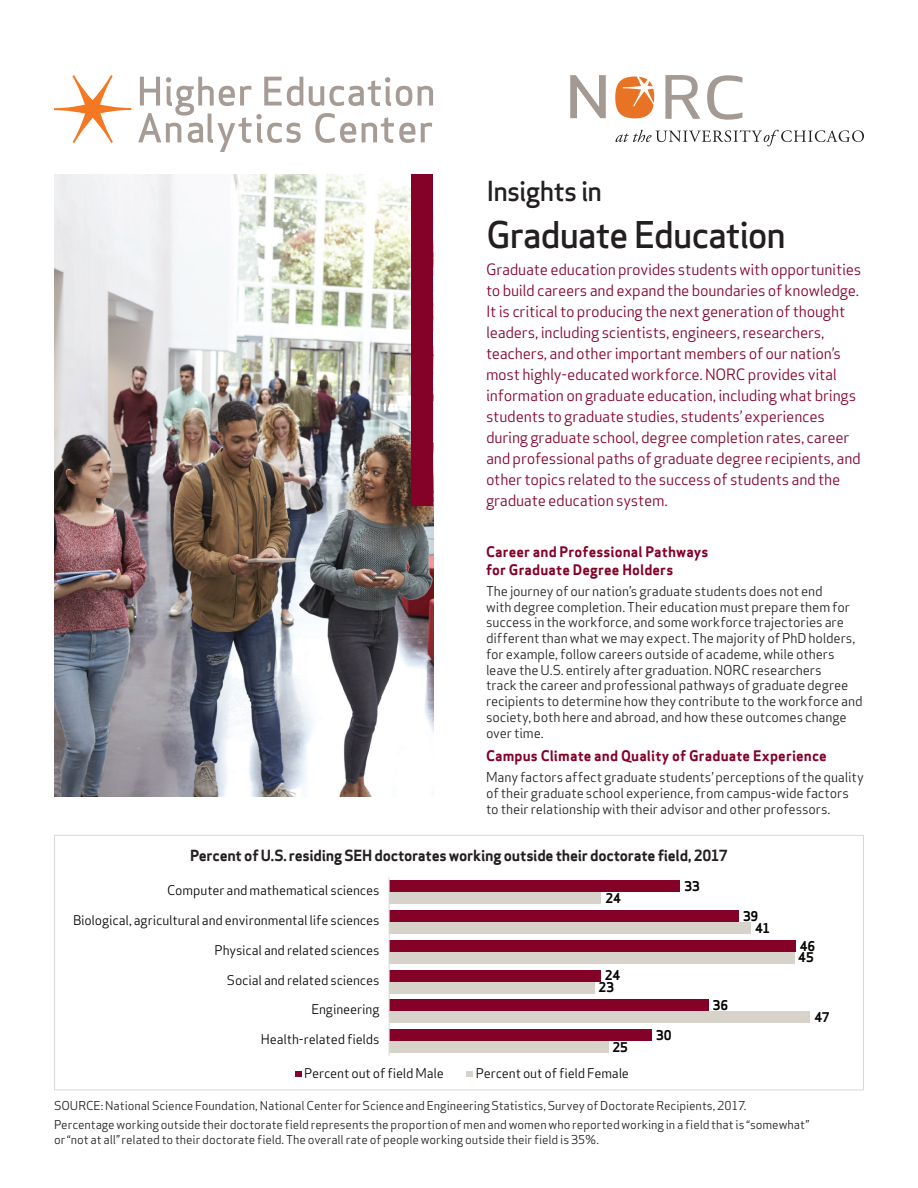
<style>
.page{position:relative;width:918px;height:1188px;background:#fff}
.page>*{position:absolute;margin:0;border:0;box-sizing:border-box;transform-origin:0 0}
.Main_Headline{font:500 36px "Apex Sans";letter-spacing:-.035em;color:#231f20}
.Main_Headline-2{font:500 27px "Apex Sans";letter-spacing:-.03em;color:#231f20}
.Body_Copy_1_BLUE{font:15.3px/21px "Apex Sans";letter-spacing:-.015em;color:#840128}
.Body_Copy_2_BLACK{font:700 15px "Apex Sans";letter-spacing:-.02em;color:#231f20}
.Subhead_2_BLACK{font:700 14.25px/18px "Apex Sans";letter-spacing:.01em;color:#840128}
.Body_Copy_2_BLACK-2{font:13.35px/15.8px "Apex Sans";letter-spacing:-.01em;color:#231f20}
.t1{font:13.05px "Apex Sans";letter-spacing:-.01em;color:#050504}
.t2{font:700 13.05px "Apex Sans";letter-spacing:-.015em;color:#050504}
.Body_Copy_2_BLACK-3{font:12px/14.4px "Apex Sans";letter-spacing:-.005em;color:#231f20}
</style>
<div class="page">
<img style="left:54px;top:174px;width:379px;height:622px">
<svg style="left:707px;top:75px;width:35px;height:45px"></svg>
<svg style="left:570px;top:75px;width:36px;height:43px"></svg>
<svg style="left:615px;top:130px;width:249px;height:16px"></svg>
<svg style="left:615px;top:77px;width:39px;height:41px"></svg>
<svg style="left:665px;top:75px;width:35px;height:44px"></svg>
<div style="left:412px;top:174px;width:21px;height:331px;background:#840128"></div>
<div style="left:54px;top:835px;width:810px;height:255px;border:1px solid #d9d9d8"></div>
<div style="left:389px;top:881px;width:291px;height:11px;background:#840128"></div>
<div style="left:389px;top:911px;width:350px;height:11px;background:#840128"></div>
<div style="left:389px;top:940px;width:406px;height:12px;background:#840128"></div>
<div style="left:389px;top:970px;width:211px;height:11px;background:#840128"></div>
<div style="left:389px;top:1000px;width:319px;height:11px;background:#840128"></div>
<div style="left:389px;top:1030px;width:263px;height:11px;background:#840128"></div>
<div style="left:389px;top:893px;width:212px;height:11px;background:#d7d3ca"></div>
<div style="left:389px;top:922px;width:361px;height:12px;background:#d7d3ca"></div>
<div style="left:389px;top:952px;width:405px;height:11px;background:#d7d3ca"></div>
<div style="left:389px;top:982px;width:205px;height:11px;background:#d7d3ca"></div>
<div style="left:389px;top:1012px;width:421px;height:11px;background:#d7d3ca"></div>
<div style="left:389px;top:1041px;width:219px;height:12px;background:#d7d3ca"></div>
<hr style="left:389px;top:877px;width:1px;height:179px;background:#d9d9d8">
<svg style="left:295px;top:1072px;width:6px;height:5px"></svg>
<svg style="left:467px;top:1072px;width:6px;height:5px"></svg>
<svg style="left:138px;top:77px;width:295px;height:75px"></svg>
<svg style="left:54px;top:75px;width:77px;height:68px"></svg>
<p class="Main_Headline-2" style="left:486px;top:168px;width:118px">Insights in</p>
<p class="Main_Headline" style="left:486px;top:203px;width:301px">Graduate Education</p>
<p class="Body_Copy_1_BLUE" style="left:486px;top:258px;width:377px">Graduate education provides students with opportunities to build careers and expand the boundaries of knowledge.<br>It is critical to producing the next generation of thought leaders, including scientists, engineers, researchers, teachers, and other important members of our nation’s most highly‑educated workforce. NORC provides vital information on graduate education, including what brings students to graduate studies, students’ experiences during graduate school, degree completion rates, career and professional paths of graduate degree recipients, and other topics related to the success of students and the graduate education system.</p>
<p class="Subhead_2_BLACK" style="left:486px;top:542px;width:224px">Career and Professional Pathways for Graduate Degree Holders</p>
<p class="Body_Copy_2_BLACK-2" style="left:486px;top:582px;width:378px">The journey of our nation’s graduate students does not end<br>with degree completion. Their education must prepare them for success in the workforce, and some workforce trajectories are different than what we may expect. The majority of PhD holders, for example, follow careers outside of academe, while others leave the U.S. entirely after graduation. NORC researchers<br>track the career and professional pathways of graduate degree recipients to determine how they contribute to the workforce and society, both here and abroad, and how these outcomes change over time.</p>
<p class="Subhead_2_BLACK" style="left:486px;top:747px;width:342px">Campus Climate and Quality of Graduate Experience</p>
<p class="Body_Copy_2_BLACK-2" style="left:486px;top:768px;width:380px">Many factors affect graduate students’ perceptions of the quality of their graduate school experience, from campus‑wide factors to their relationship with their advisor and other professors.</p>
<p class="t1" style="left:380px;top:836px;width:21px">0%</p>
<p class="t1" style="left:424px;top:836px;width:21px">5%</p>
<p class="t1" style="left:465px;top:836px;width:29px">10%</p>
<p class="t1" style="left:554px;top:836px;width:29px">20%</p>
<p class="t1" style="left:688px;top:836px;width:29px">35%</p>
<p class="Body_Copy_2_BLACK" style="left:190px;top:845px;width:539px">Percent of U.S. residing SEH doctorates working outside their doctorate field, 2017</p>
<p class="t1" style="left:167px;top:880px;width:214px">Computer and mathematical sciences</p>
<p class="t1" style="left:73px;top:910px;width:308px">Biological, agricultural and environmental life sciences</p>
<p class="t1" style="left:215px;top:939px;width:166px">Physical and related sciences</p>
<p class="t1" style="left:227px;top:969px;width:154px">Social and related sciences</p>
<p class="t1" style="left:311px;top:999px;width:70px">Engineering</p>
<p class="t1" style="left:261px;top:1029px;width:120px">Health-related fields</p>
<p class="t1" style="left:304px;top:1062px;width:141px">Percent out of field Male</p>
<p class="t1" style="left:476px;top:1062px;width:155px">Percent out of field Female</p>
<p class="t2" style="left:606px;top:890px;width:17px">24</p>
<p class="t2" style="left:605px;top:967px;width:17px">24</p>
<p class="t2" style="left:599px;top:979px;width:17px">23</p>
<p class="t2" style="left:613px;top:1039px;width:17px">25</p>
<p class="t2" style="left:684px;top:878px;width:17px">33</p>
<p class="t2" style="left:656px;top:1027px;width:17px">30</p>
<p class="t2" style="left:713px;top:997px;width:17px">36</p>
<p class="t2" style="left:743px;top:908px;width:17px">39</p>
<p class="t2" style="left:755px;top:919px;width:17px">41</p>
<p class="t2" style="left:800px;top:937px;width:17px">46</p>
<p class="t2" style="left:798px;top:949px;width:17px">45</p>
<p class="t2" style="left:815px;top:1009px;width:17px">47</p>
<p class="Body_Copy_2_BLACK-3" style="left:54px;top:1097px;width:694px">SOURCE: National Science Foundation, National Center for Science and Engineering Statistics, Survey of Doctorate Recipients, 2017.</p>
<p class="Body_Copy_2_BLACK-3" style="left:54px;top:1117px;width:757px">Percentage working outside their doctorate field represents the proportion of men and women who reported working in a field that is “somewhat” or“not at all” related to their doctorate field. The overall rate of people working outside their field is 35%.</p>
</div>
